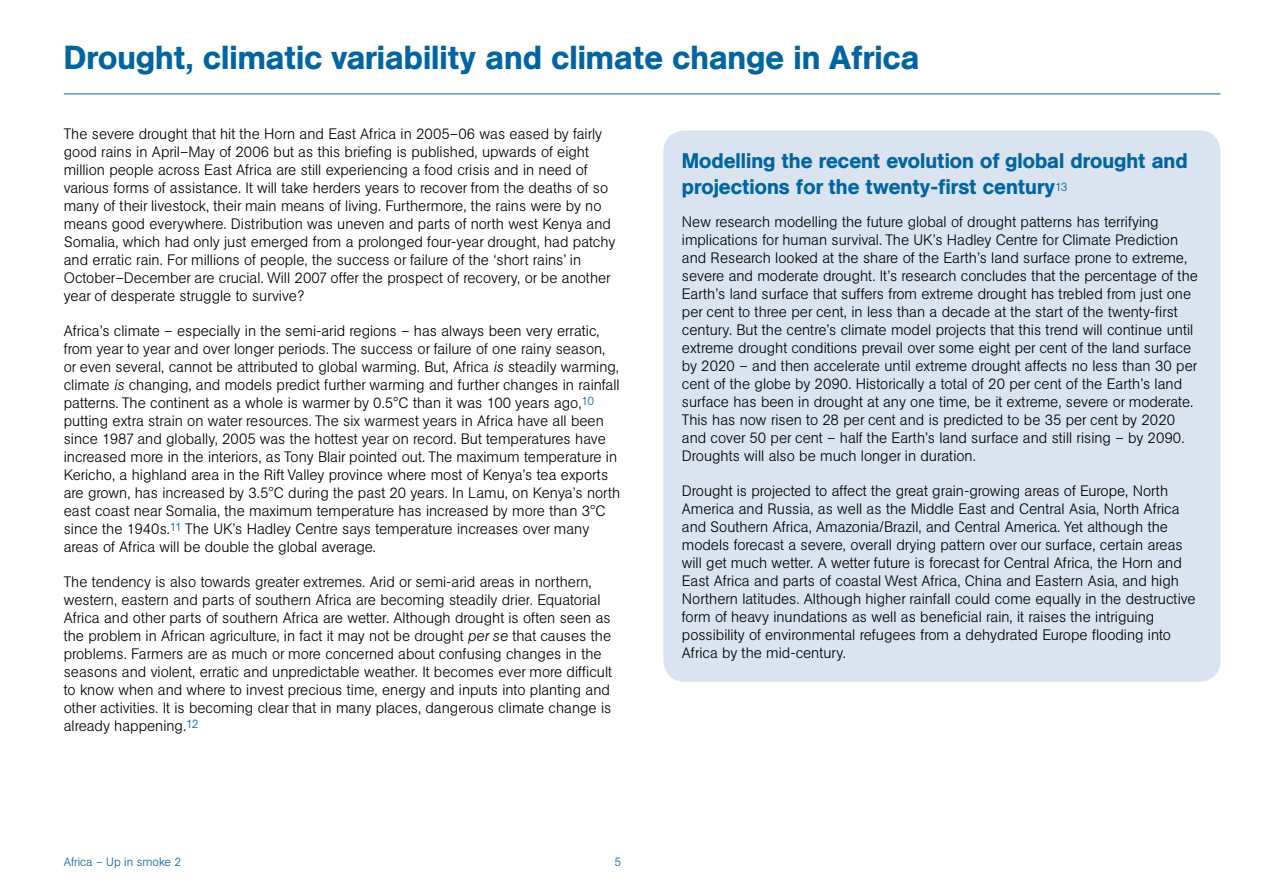
<style>
.page{position:relative;width:1263px;height:893px;background:#fff}
.page>*{position:absolute;margin:0;border:0;box-sizing:border-box;transform-origin:0 0}
.t1{font:500 33px "AG Book BQ";color:#0065a2}
.t2{font:500 21px/25.5px "AG Book BQ";color:#0065a2}
.t3{font:300 15px/18px "AG Book BQ";color:#000}
.t4{font:300 12px "AG Book BQ";color:#0064a6}
.s1{font-style:italic}
.s2{font-weight:300;font-size:12px}
</style>
<div class="page">
<hr style="left:64px;top:94px;width:1156px;height:1px;background:#0065a2">
<div style="left:663px;top:130px;width:557px;height:552px;background:#dae3f0;border-radius:21px"></div>
<h1 class="t1" style="left:64px;top:37px;width:857px">Drought, climatic variability and climate change in Africa</h1>
<p class="t3" style="left:64px;top:125px;width:553px">The severe drought that hit the Horn and East Africa in 2005–06 was eased by fairly good rains in April–May of 2006 but as this briefing is published, upwards of eight million people across East Africa are still experiencing a food crisis and in need of various forms of assistance. It will take herders years to recover from the deaths of so many of their livestock, their main means of living. Furthermore, the rains were by no means good everywhere. Distribution was uneven and parts of north west Kenya and Somalia, which had only just emerged from a prolonged four-year drought, had patchy and erratic rain. For millions of people, the success or failure of the ‘short rains’ in October–December are crucial. Will 2007 offer the prospect of recovery, or be another year of desperate struggle to survive?</p>
<p class="t3" style="left:64px;top:322px;width:558px">Africa’s climate – especially in the semi-arid regions – has always been very erratic, from year to year and over longer periods. The success or failure of one rainy season, or even several, cannot be attributed to global warming. But, Africa <span class="s1">is</span> steadily warming, climate <span class="s1">is</span> changing, and models predict further warming and further changes in rainfall patterns. The continent as a whole is warmer by 0.5°C than it was 100 years ago,<sup>10 </sup>putting extra strain on water resources. The six warmest years in Africa have all been since 1987 and globally, 2005 was the hottest year on record. But temperatures have increased more in the interiors, as Tony Blair pointed out. The maximum temperature in Kericho, a highland area in the Rift Valley province where most of Kenya’s tea exports are grown, has increased by 3.5°C during the past 20 years. In Lamu, on Kenya’s north east coast near Somalia, the maximum temperature has increased by more than 3°C since the 1940s.<sup>11</sup> The UK’s Hadley Centre says temperature increases over many areas of Africa will be double the global average.</p>
<p class="t3" style="left:64px;top:573px;width:550px">The tendency is also towards greater extremes. Arid or semi-arid areas in northern, western, eastern and parts of southern Africa are becoming steadily drier. Equatorial Africa and other parts of southern Africa are wetter. Although drought is often seen as the problem in African agriculture, in fact it may not be drought <span class="s1">per se</span> that causes the problems. Farmers are as much or more concerned about confusing changes in the seasons and violent, erratic and unpredictable weather. It becomes ever more difficult to know when and where to invest precious time, energy and inputs into planting and other activities. It is becoming clear that in many places, dangerous climate change is already happening.<sup>12</sup></p>
<p class="t4" style="left:64px;top:854px;width:119px">Africa – Up in smoke 2</p>
<h2 class="t2" style="left:682px;top:148px;width:507px">Modelling the recent evolution of global drought and projections for the twenty-first century<span class="s2">13</span></h2>
<p class="t3" style="left:682px;top:213px;width:517px">New research modelling the future global of drought patterns has terrifying implications for human survival. The UK’s Hadley Centre for Climate Prediction and Research looked at the share of the Earth’s land surface prone to extreme, severe and moderate drought. It’s research concludes that the percentage of the Earth’s land surface that suffers from extreme drought has trebled from just one per cent to three per cent, in less than a decade at the start of the twenty-first century. But the centre’s climate model projects that this trend will continue until extreme drought conditions prevail over some eight per cent of the land surface by 2020 – and then accelerate until extreme drought affects no less than 30 per cent of the globe by 2090. Historically a total of 20 per cent of the Earth’s land surface has been in drought at any one time, be it extreme, severe or moderate.<br>This has now risen to 28 per cent and is predicted to be 35 per cent by 2020 and cover 50 per cent – half the Earth’s land surface and still rising – by 2090.<br>Droughts will also be much longer in duration.</p>
<p class="t3" style="left:682px;top:482px;width:515px">Drought is projected to affect the great grain-growing areas of Europe, North America and Russia, as well as the Middle East and Central Asia, North Africa and Southern Africa, Amazonia/Brazil, and Central America. Yet although the models forecast a severe, overall drying pattern over our surface, certain areas will get much wetter. A wetter future is forecast for Central Africa, the Horn and East Africa and parts of coastal West Africa, China and Eastern Asia, and high Northern latitudes. Although higher rainfall could come equally in the destructive form of heavy inundations as well as beneficial rain, it raises the intriguing possibility of environmental refugees from a dehydrated Europe flooding into Africa by the mid-century.</p>
</div>
